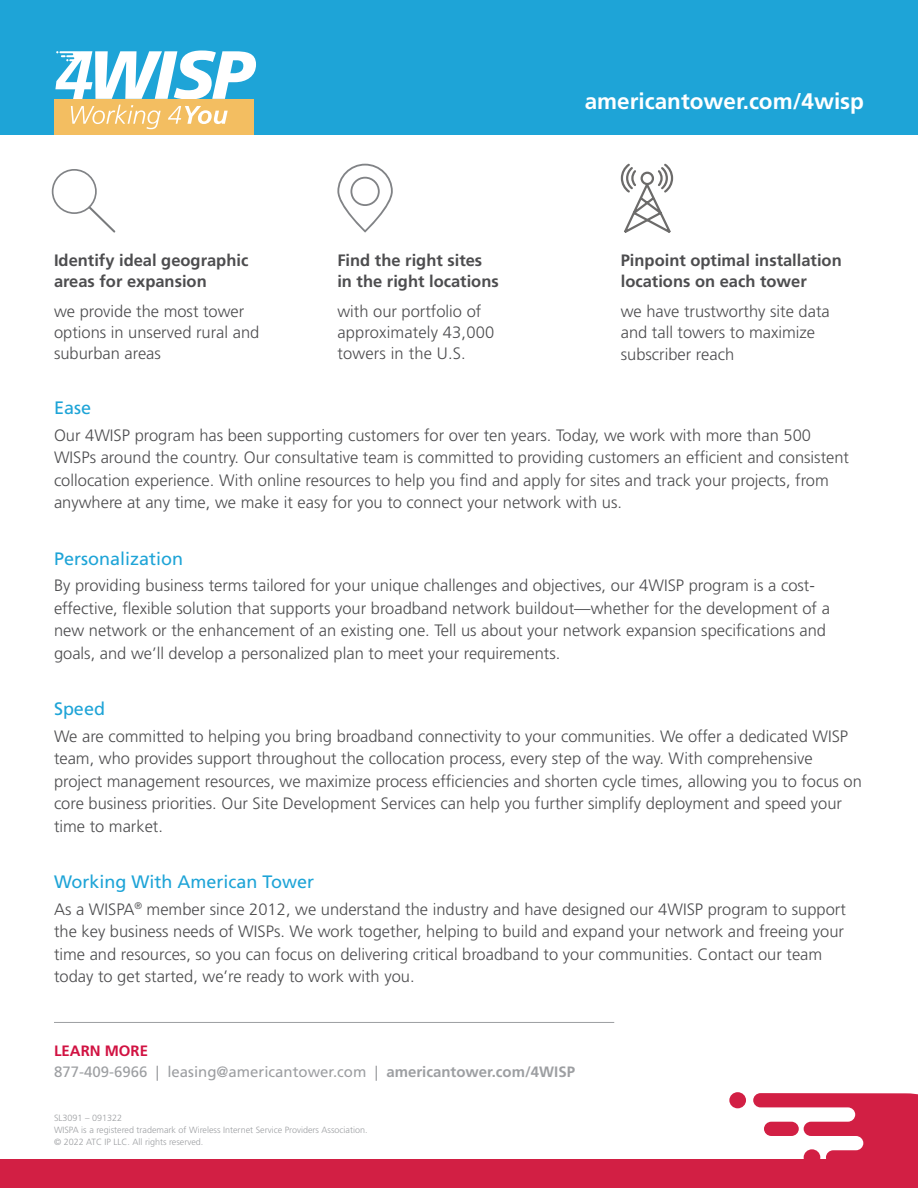
<style>
.page{position:relative;width:918px;height:1188px;background:#fff}
.page>*{position:absolute;margin:0;border:0;box-sizing:border-box;transform-origin:0 0}
.t1{font:700 22.5px "Frutiger LT Std";color:#fff}
.t2{font:18px "Frutiger LT Std";color:#1ea4d7}
.t3{font:300 16.5px/22.5px "Frutiger LT Std";color:#4d4d4f}
.t4{font:700 16.5px/21px "Frutiger LT Std";color:#4d4d4f}
.t5{font:15px/21px "Frutiger LT Std";color:#9d9fa2}
.t6{font:300 9px/12px "Frutiger LT Std";color:#9d9fa2}
.s1{font-weight:700;color:#d11242}
.s2{font-weight:700}
</style>
<div class="page">
<div style="left:0;top:0;width:918px;height:135px;background:#1ea4d7"></div>
<div style="left:54px;top:99px;width:199px;height:36px;background:#f3be61"></div>
<svg style="left:55px;top:50px;width:201px;height:79px"></svg>
<svg style="left:337px;top:164px;width:56px;height:69px"></svg>
<svg style="left:52px;top:169px;width:64px;height:64px"></svg>
<svg style="left:620px;top:163px;width:54px;height:70px"></svg>
<div style="left:641px;top:172px;width:13px;height:13px;border:2px solid #6c6b6a;border-radius:50%"></div>
<div style="left:0;top:1160px;width:918px;height:28px;background:#d21f44"></div>
<svg style="left:753px;top:1093px;width:165px;height:67px"></svg>
<div style="left:764px;top:1122px;width:35px;height:14px;background:#d21f44;border-radius:7px"></div>
<div style="left:729px;top:1092px;width:17px;height:16px;background:#d21f44;border-radius:50%"></div>
<div style="left:804px;top:1149px;width:16px;height:17px;background:#d21f44;border-radius:50%"></div>
<hr style="left:54px;top:1022px;width:560px;height:1px;background:#9d9fa2">
<p class="t4" style="left:54px;top:250px;width:196px">Identify ideal geographic areas for expansion</p>
<p class="t3" style="left:54px;top:301px;width:207px;line-height:21px">we provide the most tower options in unserved rural and suburban areas</p>
<p class="t4" style="left:337px;top:250px;width:163px">Find the right sites in the right locations</p>
<p class="t3" style="left:337px;top:301px;width:158px;line-height:21px">with our portfolio of approximately 43,000 towers in the U.S.</p>
<h1 class="t1" style="left:585px;top:88px;width:281px">americantower.com/4wisp</h1>
<p class="t4" style="left:621px;top:250px;width:222px">Pinpoint optimal installation locations on each tower</p>
<p class="t3" style="left:621px;top:301px;width:211px;line-height:21px">we have trustworthy site data and tall towers to maximize</p>
<p class="t3" style="left:621px;top:344px;width:115px">subscriber reach</p>
<p class="t2" style="left:54px;top:397px;width:39px">Ease</p>
<p class="t3" style="left:54px;top:424px;width:797px">Our 4WISP program has been supporting customers for over ten years. Today, we work with more than 500<br>WISPs around the country. Our consultative team is committed to providing customers an efficient and consistent collocation experience. With online resources to help you find and apply for sites and track your projects, from anywhere at any time, we make it easy for you to connect your network with us.</p>
<p class="t2" style="left:54px;top:548px;width:131px">Personalization</p>
<p class="t3" style="left:54px;top:575px;width:777px">By providing business terms tailored for your unique challenges and objectives, our 4WISP program is a cost&shy;effective, flexible solution that supports your broadband network buildout—whether for the development of a new network or the enhancement of an existing one. Tell us about your network expansion specifications and goals, and we’ll develop a personalized plan to meet your requirements.</p>
<p class="t2" style="left:54px;top:698px;width:53px">Speed</p>
<p class="t3" style="left:54px;top:725px;width:809px">We are committed to helping you bring broadband connectivity to your communities. We offer a dedicated WISP team, who provides support throughout the collocation process, every step of the way. With comprehensive project management resources, we maximize process efficiencies and shorten cycle times, allowing you to focus on core business priorities. Our Site Development Services can help you further simplify deployment and speed your time to market.</p>
<p class="t2" style="left:54px;top:871px;width:262px">Working With American Tower</p>
<p class="t3" style="left:54px;top:898px;width:793px">As a WISPA<sup>®</sup> member since 2012, we understand the industry and have designed our 4WISP program to support the key business needs of WISPs. We work together, helping to build and expand your network and freeing your time and resources, so you can focus on delivering critical broadband to your communities. Contact our team today to get started, we’re ready to work with you.</p>
<p class="t5" style="left:54px;top:1040px;width:523px"><span class="s1">LEARN MORE<br></span>877-409-6966 | leasing@americantower.com | <span class="s2">americantower.com/4WISP</span></p>
<p class="t6" style="left:54px;top:1112px;width:315px">SL3091 – 091322<br>WISPA is a registered trademark of Wireless Internet Service Providers Association. © 2022 ATC IP LLC. All rights reserved.</p>
</div>
